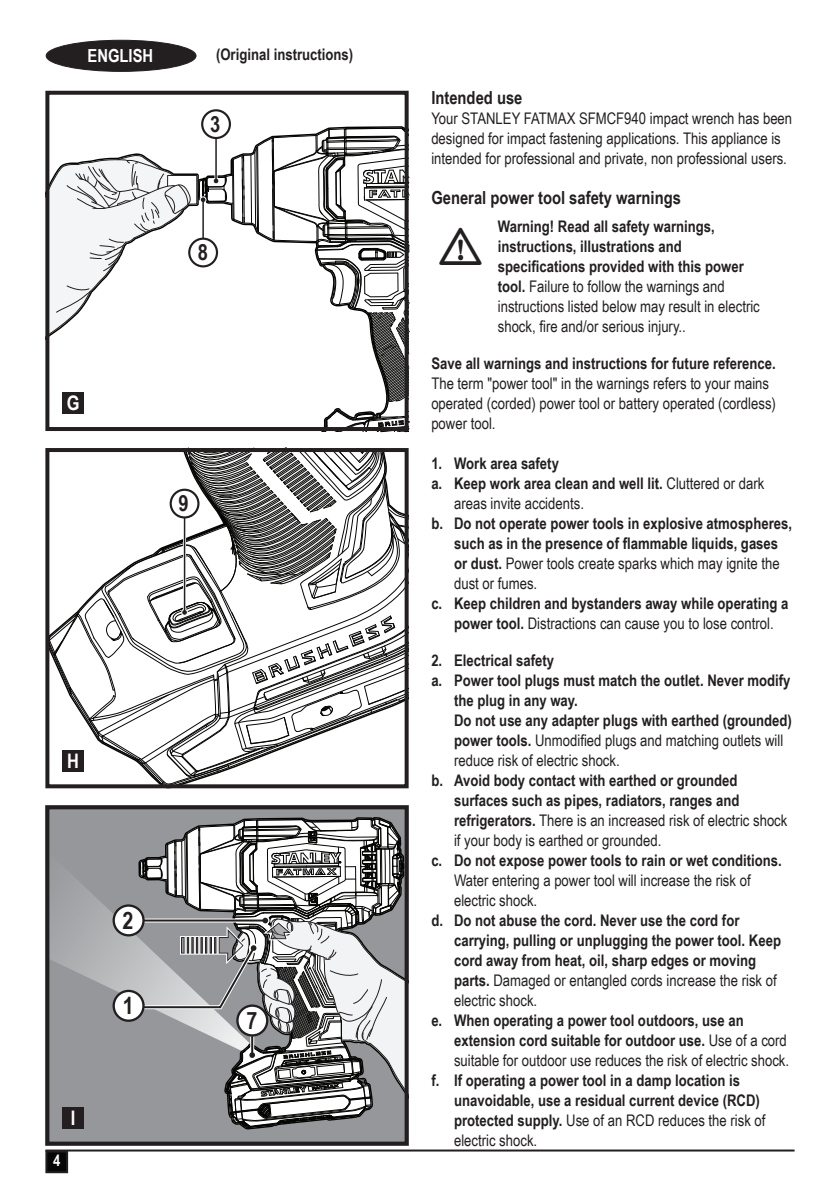
<style>
.page{position:relative;width:840px;height:1191px;background:#fff}
.page>*{position:absolute;margin:0;border:0;box-sizing:border-box;transform-origin:0 0}
.body{font:34px "Blackand Decker";color:#231f20}
.t1{font:700 24px "Arial Narrow";color:#231f20}
.t2{font:700 22.4px "Arial Narrow";color:#231f20}
.t3{font:700 20px "Arial Narrow";color:#fff}
.h0{font:700 18px "Arial Narrow";color:#231f20}
.t4{font:700 18px "Arial Narrow";color:#fff}
.safe2{font:700 16px/20px "Arial Narrow";color:#231f20}
.body-2{font:16px/20px "Arial Narrow";color:#231f20}
.safe2-2{font:16px/20px "Arial Narrow";color:#231f20}
.safe1{font:700 16px "Arial Narrow";color:#231f20}
.body-3{font:700 16px "Arial Narrow";color:#231f20}
.t5{font:700 16px "Arial Narrow";color:#fff}
.s1{font-weight:700}
.s2{font-weight:400}
</style>
<div class="page">
<hr style="left:45px;top:1149px;width:749px;height:2px;background:#231f20">
<div style="left:46px;top:1151px;width:21px;height:21px;background:#060606"></div>
<div style="left:45px;top:1150px;width:23px;height:23px;border:2px solid #231f20"></div>
<div style="left:46px;top:40px;width:150px;height:31px;background:#231f20;border-radius:50%"></div>
<div style="left:46px;top:40px;width:150px;height:32px;border:1px solid #231f20;border-radius:50%"></div>
<div style="left:45px;top:805px;width:363px;height:340px;background:#95979a"></div>
<svg style="left:50px;top:881px;width:75px;height:141px"></svg>
<svg style="left:114px;top:991px;width:29px;height:29px"></svg>
<div style="left:112px;top:989px;width:33px;height:32px;border:2px solid #231f20;border-radius:50%"></div>
<svg style="left:114px;top:905px;width:29px;height:30px"></svg>
<div style="left:112px;top:904px;width:33px;height:32px;border:2px solid #231f20;border-radius:50%"></div>
<svg style="left:125px;top:817px;width:278px;height:312px"></svg>
<div style="left:45px;top:805px;width:363px;height:340px;border:4px solid #231f20"></div>
<svg style="left:50px;top:447px;width:359px;height:341px"></svg>
<div style="left:181px;top:609px;width:7px;height:7px;border:1px solid #fff;border-radius:50%"></div>
<hr style="left:184px;top:502px;width:1px;height:109px;background:#231f20">
<div style="left:171px;top:490px;width:27px;height:27px;background:#fff;border-radius:50%"></div>
<div style="left:169px;top:488px;width:30px;height:30px;border:2px solid #231f20;border-radius:50%"></div>
<div style="left:45px;top:448px;width:363px;height:340px;border:4px solid #231f20"></div>
<svg style="left:50px;top:93px;width:359px;height:339px"></svg>
<div style="left:200px;top:196px;width:6px;height:7px;border:1px solid #fff;border-radius:50%"></div>
<hr style="left:202px;top:201px;width:2px;height:53px;background:#231f20">
<div style="left:189px;top:239px;width:28px;height:27px;background:#fff;border-radius:50%"></div>
<div style="left:188px;top:238px;width:30px;height:29px;border:2px solid #231f20;border-radius:50%"></div>
<div style="left:45px;top:91px;width:363px;height:340px;border:4px solid #231f20"></div>
<div style="left:62px;top:392px;width:22px;height:22px;background:#231f20"></div>
<div style="left:62px;top:750px;width:22px;height:21px;background:#231f20"></div>
<div style="left:62px;top:1107px;width:22px;height:21px;background:#231f20"></div>
<p class="t4" style="left:87px;top:42px;width:67px">ENGLISH</p>
<p class="safe2" style="left:216px;top:43px;width:139px">(Original instructions)</p>
<p class="t2" style="left:210px;top:107px;width:12px">3</p>
<p class="t2" style="left:198px;top:235px;width:12px">8</p>
<p class="t3" style="left:67px;top:388px;width:14px">G</p>
<p class="t2" style="left:178px;top:486px;width:12px">9</p>
<p class="t3" style="left:67px;top:745px;width:13px">H</p>
<p class="t5" style="left:53px;top:1148px;width:9px">4</p>
<p class="t3" style="left:71px;top:1102px;width:6px">I</p>
<p class="t1" style="left:122px;top:902px;width:12px">2</p>
<p class="t1" style="left:123px;top:987px;width:12px">1</p>
<p class="t1" style="left:246px;top:1002px;width:12px">7</p>
<p class="h0" style="left:431px;top:84px;width:93px">Intended use</p>
<p class="body-2" style="left:431px;top:107px;width:362px">Your STANLEY FATMAX SFMCF940 impact wrench has been designed for impact fastening applications. This appliance is intended for professional and private, non professional users.</p>
<p class="h0" style="left:431px;top:184px;width:251px">General power tool safety warnings</p>
<p class="body" style="left:439px;top:233px;width:44px">@</p>
<p class="body-3" style="left:497px;top:214px;width:218px">Warning! Read all safety warnings,</p>
<p class="body-2" style="left:497px;top:235px;width:263px"><span class="s1">instructions, illustrations and specifications provided with this power tool.</span> Failure to follow the warnings and instructions listed below may result in electric shock, fire and/or serious injury..</p>
<p class="body-2" style="left:431px;top:352px;width:346px"><span class="s1">Save all warnings and instructions for future reference.<br></span>The term "power tool" in the warnings refers to your mains operated (corded) power tool or battery operated (cordless) power tool.</p>
<p class="safe1" style="left:431px;top:451px;width:129px">1. Work area safety</p>
<p class="safe2-2" style="left:454px;top:472px;width:311px;text-indent:-23px"><span class="s1">a. Keep work area clean and well lit.</span> Cluttered or dark areas invite accidents.</p>
<p class="safe2" style="left:454px;top:512px;width:339px;text-indent:-23px">b. Do not operate power tools in explosive atmospheres, such as in the presence of flammable liquids, gases or dust. <span class="s2">Power tools create sparks which may ignite the dust or fumes.</span></p>
<p class="safe2" style="left:431px;top:592px;width:358px;text-align:center">c. Keep children and bystanders away while operating a power tool. <span class="s2">Distractions can cause you to lose control.</span></p>
<p class="safe1" style="left:431px;top:648px;width:124px">2. Electrical safety</p>
<p class="safe2" style="left:454px;top:669px;width:338px;text-indent:-23px">a. Power tool plugs must match the outlet. Never modify the plug in any way.</p>
<p class="safe2-2" style="left:454px;top:709px;width:339px"><span class="s1">Do not use any adapter plugs with earthed (grounded) power tools.</span> Unmodified plugs and matching outlets will reduce risk of electric shock.</p>
<p class="safe2" style="left:454px;top:769px;width:334px;text-indent:-23px">b. Avoid body contact with earthed or grounded surfaces such as pipes, radiators, ranges and refrigerators. <span class="s2">There is an increased risk of electric shock if your body is earthed or grounded.</span></p>
<p class="safe2-2" style="left:454px;top:849px;width:329px;text-indent:-23px"><span class="s1">c. Do not expose power tools to rain or wet conditions.<br></span>Water entering a power tool will increase the risk of electric shock.</p>
<p class="safe2" style="left:454px;top:909px;width:328px;text-indent:-23px">d. Do not abuse the cord. Never use the cord for carrying, pulling or unplugging the power tool. Keep cord away from heat, oil, sharp edges or moving parts. <span class="s2">Damaged or entangled cords increase the risk of electric shock.</span></p>
<p class="safe2" style="left:454px;top:1009px;width:336px;text-indent:-23px">e. When operating a power tool outdoors, use an extension cord suitable for outdoor use. <span class="s2">Use of a cord suitable for outdoor use reduces the risk of electric shock.</span></p>
<p class="safe2" style="left:454px;top:1069px;width:313px;text-indent:-23px">f. If operating a power tool in a damp location is unavoidable, use a residual current device (RCD) protected supply. <span class="s2">Use of an RCD reduces the risk of electric shock.</span></p>
</div>
